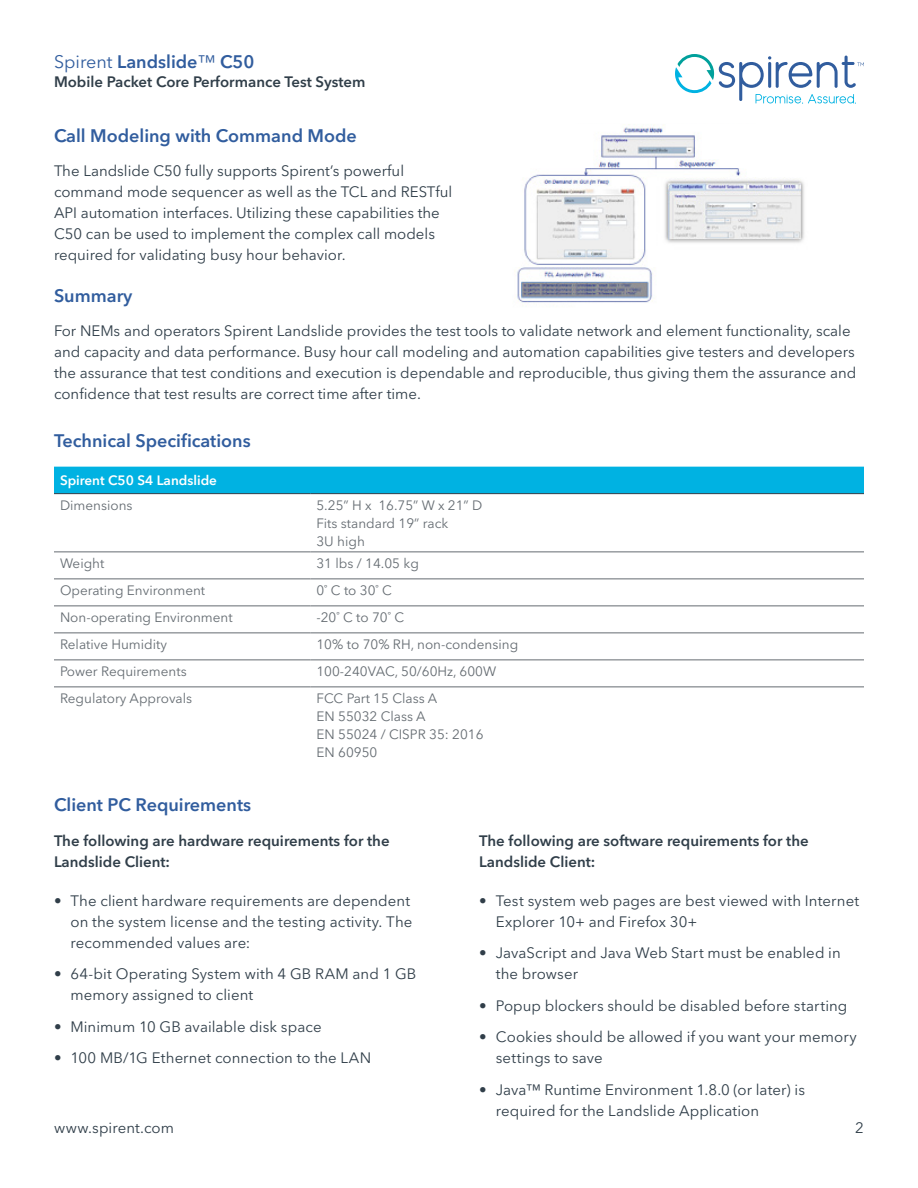
<style>
.page{position:relative;width:918px;height:1188px;background:#fff}
.page>*{position:absolute;margin:0;border:0;box-sizing:border-box;transform-origin:0 0}
.t1{font:600 18px "Avenir Next LT Pro";color:#315d9e}
.t2{font:15px/21px "Avenir Next LT Pro";color:#303e49}
.t3{font:600 15px/21px "Avenir Next LT Pro";color:#303e49}
.t4{font:13.5px/18px "Avenir Next LT Pro";color:#656c72}
.t5{font:600 13.5px "Avenir Next LT Pro";color:#fff}
.s1{font-weight:400}
</style>
<div class="page">
<svg style="left:675px;top:54px;width:189px;height:50px"></svg>
<div style="left:54px;top:467px;width:810px;height:26px;background:#00b2e2"></div>
<hr style="left:54px;top:552px;width:256px;height:1px;background:#656c72">
<hr style="left:310px;top:552px;width:554px;height:1px;background:#656c72">
<hr style="left:54px;top:579px;width:256px;height:1px;background:#656c72">
<hr style="left:310px;top:579px;width:554px;height:1px;background:#656c72">
<hr style="left:54px;top:606px;width:256px;height:1px;background:#656c72">
<hr style="left:310px;top:606px;width:554px;height:1px;background:#656c72">
<hr style="left:54px;top:633px;width:256px;height:1px;background:#656c72">
<hr style="left:310px;top:633px;width:554px;height:1px;background:#656c72">
<hr style="left:54px;top:660px;width:256px;height:1px;background:#656c72">
<hr style="left:310px;top:660px;width:554px;height:1px;background:#656c72">
<hr style="left:54px;top:687px;width:256px;height:1px;background:#656c72">
<hr style="left:310px;top:687px;width:554px;height:1px;background:#656c72">
<hr style="left:54px;top:493px;width:256px;height:1px;background:#303e49">
<hr style="left:310px;top:493px;width:554px;height:1px;background:#303e49">
<img style="left:517px;top:124px;width:287px;height:179px">
<p class="t1" style="left:54px;top:50px;width:202px"><span class="s1">Spirent</span> Landslide<span class="s1">™</span> C50</p>
<p class="t3" style="left:54px;top:71px;width:313px">Mobile Packet Core Performance Test System</p>
<p class="t1" style="left:54px;top:125px;width:304px">Call Modeling with Command Mode</p>
<p class="t2" style="left:54px;top:161px;width:400px">The Landslide C50 fully supports Spirent’s powerful command mode sequencer as well as the TCL and RESTful API automation interfaces. Utilizing these capabilities the C50 can be used to implement the complex call models required for validating busy hour behavior.</p>
<p class="t1" style="left:54px;top:284px;width:80px">Summary</p>
<p class="t2" style="left:54px;top:320px;width:804px">For NEMs and operators Spirent Landslide provides the test tools to validate network and element functionality, scale and capacity and data performance. Busy hour call modeling and automation capabilities give testers and developers the assurance that test conditions and execution is dependable and reproducible, thus giving them the assurance and confidence that test results are correct time after time.</p>
<p class="t1" style="left:54px;top:430px;width:198px">Technical Specifications</p>
<p class="t5" style="left:60px;top:472px;width:159px">Spirent C50 S4 Landslide</p>
<p class="t4" style="left:60px;top:496px;width:74px">Dimensions</p>
<p class="t4" style="left:316px;top:496px;width:167px">5.25” H x 16.75” W x 21” D<br>Fits standard 19” rack<br>3U high</p>
<p class="t4" style="left:60px;top:554px;width:46px">Weight</p>
<p class="t4" style="left:316px;top:554px;width:104px">31 lbs / 14.05 kg</p>
<p class="t4" style="left:60px;top:581px;width:147px">Operating Environment</p>
<p class="t4" style="left:316px;top:581px;width:77px">0˚ C to 30˚ C</p>
<p class="t4" style="left:60px;top:608px;width:174px">Non-operating Environment</p>
<p class="t4" style="left:316px;top:608px;width:89px">-20˚ C to 70˚ C</p>
<p class="t4" style="left:60px;top:635px;width:109px">Relative Humidity</p>
<p class="t4" style="left:316px;top:635px;width:203px">10% to 70% RH, non-condensing</p>
<p class="t4" style="left:60px;top:662px;width:128px">Power Requirements</p>
<p class="t4" style="left:316px;top:662px;width:181px">100-240VAC, 50/60Hz, 600W</p>
<p class="t4" style="left:60px;top:689px;width:134px">Regulatory Approvals</p>
<p class="t4" style="left:316px;top:689px;width:169px">FCC Part 15 Class A<br>EN 55032 Class A<br>EN 55024 / CISPR 35: 2016<br>EN 60950</p>
<p class="t1" style="left:54px;top:794px;width:199px">Client PC Requirements</p>
<p class="t3" style="left:54px;top:830px;width:337px">The following are hardware requirements for the<br>Landslide Client:</p>
<p class="t2" style="left:70px;top:890px;width:343px;text-indent:-16px">• The client hardware requirements are dependent on the system license and the testing activity. The recommended values are:</p>
<p class="t2" style="left:70px;top:964px;width:347px;text-indent:-16px">• 64-bit Operating System with 4 GB RAM and 1 GB memory assigned to client</p>
<p class="t2" style="left:54px;top:1016px;width:269px">• Minimum 10 GB available disk space</p>
<p class="t2" style="left:54px;top:1048px;width:319px">• 100 MB/1G Ethernet connection to the LAN</p>
<p class="t3" style="left:479px;top:830px;width:331px">The following are software requirements for the<br>Landslide Client:</p>
<p class="t2" style="left:496px;top:890px;width:365px;text-indent:-16px">• Test system web pages are best viewed with Internet<br>Explorer 10+ and Firefox 30+</p>
<p class="t2" style="left:496px;top:943px;width:347px;text-indent:-16px">• JavaScript and Java Web Start must be enabled in the browser</p>
<p class="t2" style="left:479px;top:995px;width:370px">• Popup blockers should be disabled before starting</p>
<p class="t2" style="left:496px;top:1027px;width:363px;text-indent:-16px">• Cookies should be allowed if you want your memory settings to save</p>
<p class="t2" style="left:496px;top:1079px;width:311px;text-indent:-16px">• Java™ Runtime Environment 1.8.0 (or later) is required for the Landslide Application</p>
<p class="t2" style="left:54px;top:1117px;width:122px">www.spirent.com</p>
<p class="t2" style="left:855px;top:1117px;width:10px">2</p>
</div>
